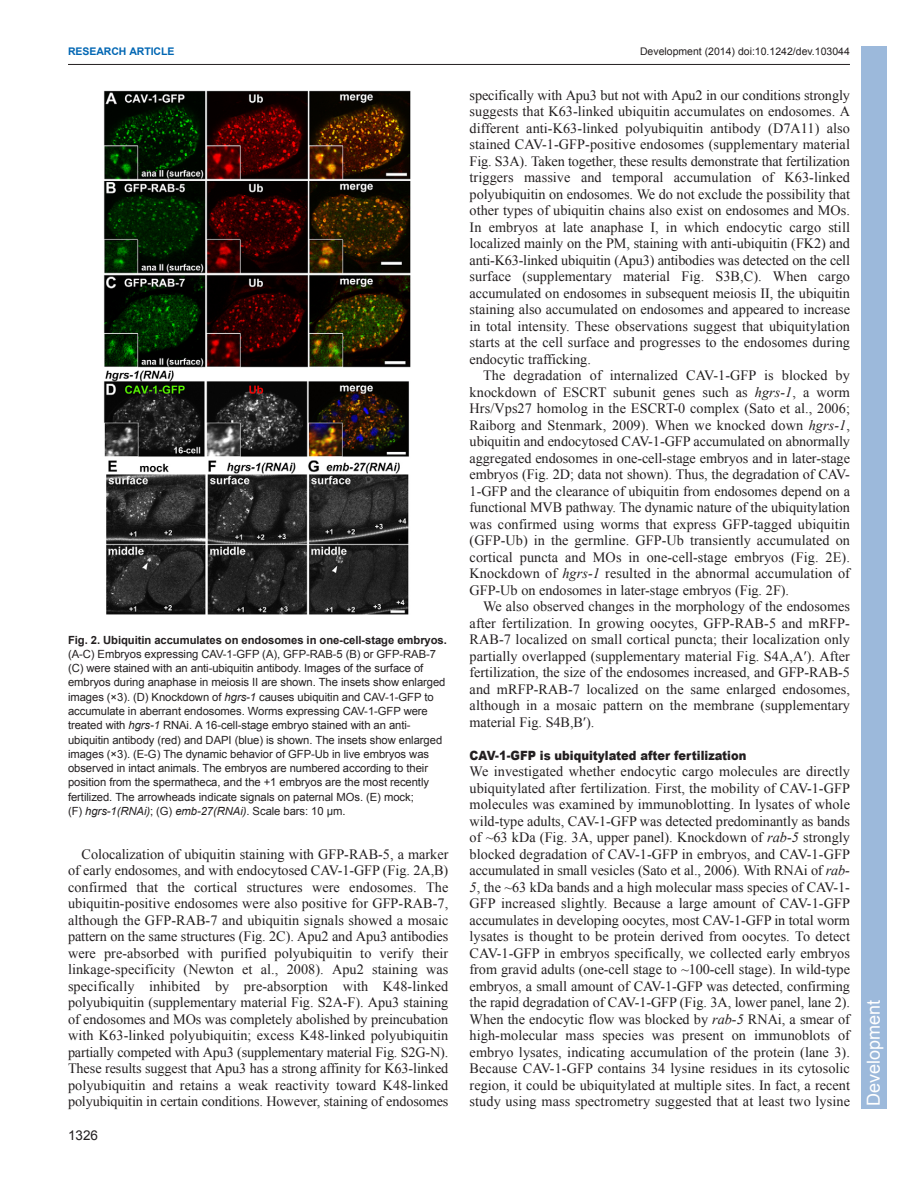
<style>
.page{position:relative;width:918px;height:1188px;background:#fff}
.page>*{position:absolute;margin:0;border:0;box-sizing:border-box;transform-origin:0 0}
.t1{font:18px "Arial";color:#fff}
.t2{font:14.25px/16.5px "Times New Roman";letter-spacing:.005em;color:#231f20;text-align:justify}
.t3{font:13.5px "Arial";color:#231f20}
.t4{font:900 12.75px "Arial";color:#231f20;scale:.9 1}
.t5{font:11.25px/14.2px "Arial";letter-spacing:-.005em;color:#231f20}
.t6{font:700 11.25px "Arial";letter-spacing:-.005em;color:#231f20}
.t7{font:10.5px "Arial";color:#231f20}
.t8{font:700 10.5px "Arial";letter-spacing:-.005em;color:#0166b3}
.s1{font-style:italic}
</style>
<div class="page">
<hr style="left:68px;top:64px;width:782px;height:1px;background:#231f20">
<img style="left:103px;top:90px;width:308px;height:525px">
<div style="left:861px;top:46px;width:25px;height:1063px;background:#9cb9db"></div>
<p class="t8" style="left:68px;top:45px;width:108px">RESEARCH ARTICLE</p>
<p class="t7" style="left:640px;top:45px;width:211px">Development (2014) doi:10.1242/dev.103044</p>
<p class="t6" style="left:68px;top:634px;width:380px">Fig. 2. Ubiquitin accumulates on endosomes in one-cell-stage embryos.</p>
<p class="t5" style="left:68px;top:647px;width:379px">(A-C) Embryos expressing CAV-1-GFP (A), GFP-RAB-5 (B) or GFP-RAB-7 (C) were stained with an anti-ubiquitin antibody. Images of the surface of embryos during anaphase in meiosis II are shown. The insets show enlarged images (×3). (D) Knockdown of <span class="s1">hgrs-1</span> causes ubiquitin and CAV-1-GFP to accumulate in aberrant endosomes. Worms expressing CAV-1-GFP were treated with <span class="s1">hgrs-1</span> RNAi. A 16-cell-stage embryo stained with an anti&shy;ubiquitin antibody (red) and DAPI (blue) is shown. The insets show enlarged images (×3). (E-G) The dynamic behavior of GFP-Ub in live embryos was observed in intact animals. The embryos are numbered according to their position from the spermatheca, and the +1 embryos are the most recently fertilized. The arrowheads indicate signals on paternal MOs. (E) mock;<br>(F) <span class="s1">hgrs-1(RNAi)</span>; (G) <span class="s1">emb-27(RNAi)</span>. Scale bars: 10 μm.</p>
<p class="t2" style="left:68px;top:846px;width:382px;text-indent:13px">Colocalization of ubiquitin staining with GFP-RAB-5, a marker of early endosomes, and with endocytosed CAV-1-GFP (Fig. 2A,B) confirmed that the cortical structures were endosomes. The ubiquitin-positive endosomes were also positive for GFP-RAB-7, although the GFP-RAB-7 and ubiquitin signals showed a mosaic pattern on the same structures (Fig. 2C). Apu2 and Apu3 antibodies were pre-absorbed with purified polyubiquitin to verify their linkage-specificity (Newton et al., 2008). Apu2 staining was specifically inhibited by pre-absorption with K48-linked polyubiquitin (supplementary material Fig. S2A-F). Apu3 staining of endosomes and MOs was completely abolished by preincubation with K63-linked polyubiquitin; excess K48-linked polyubiquitin partially competed with Apu3 (supplementary material Fig. S2G-N).<br>These results suggest that Apu3 has a strong affinity for K63-linked polyubiquitin and retains a weak reactivity toward K48-linked polyubiquitin in certain conditions. However, staining of endosomes</p>
<p class="t3" style="left:68px;top:1128px;width:32px">1326</p>
<p class="t2" style="left:470px;top:87px;width:382px">specifically with Apu3 but not with Apu2 in our conditions strongly suggests that K63-linked ubiquitin accumulates on endosomes. A different anti-K63-linked polyubiquitin antibody (D7A11) also stained CAV-1-GFP-positive endosomes (supplementary material Fig. S3A). Taken together, these results demonstrate that fertilization triggers massive and temporal accumulation of K63-linked polyubiquitin on endosomes. We do not exclude the possibility that other types of ubiquitin chains also exist on endosomes and MOs.<br>In embryos at late anaphase I, in which endocytic cargo still localized mainly on the PM, staining with anti-ubiquitin (FK2) and anti-K63-linked ubiquitin (Apu3) antibodies was detected on the cell surface (supplementary material Fig. S3B,C). When cargo accumulated on endosomes in subsequent meiosis II, the ubiquitin staining also accumulated on endosomes and appeared to increase in total intensity. These observations suggest that ubiquitylation starts at the cell surface and progresses to the endosomes during endocytic trafficking.</p>
<p class="t2" style="left:470px;top:367px;width:382px;text-indent:13px">The degradation of internalized CAV-1-GFP is blocked by knockdown of ESCRT subunit genes such as <span class="s1">hgrs-1</span>, a worm Hrs/Vps27 homolog in the ESCRT-0 complex (Sato et al., 2006; Raiborg and Stenmark, 2009). When we knocked down <span class="s1">hgrs-1</span>, ubiquitin and endocytosed CAV-1-GFP accumulated on abnormally aggregated endosomes in one-cell-stage embryos and in later-stage embryos (Fig. 2D; data not shown). Thus, the degradation of CAV-1-GFP and the clearance of ubiquitin from endosomes depend on a functional MVB pathway. The dynamic nature of the ubiquitylation was confirmed using worms that express GFP-tagged ubiquitin (GFP-Ub) in the germline. GFP-Ub transiently accumulated on cortical puncta and MOs in one-cell-stage embryos (Fig. 2E).<br>Knockdown of <span class="s1">hgrs-1</span> resulted in the abnormal accumulation of GFP-Ub on endosomes in later-stage embryos (Fig. 2F).</p>
<p class="t2" style="left:470px;top:598px;width:382px;text-indent:13px">We also observed changes in the morphology of the endosomes after fertilization. In growing oocytes, GFP-RAB-5 and mRFP-RAB-7 localized on small cortical puncta; their localization only partially overlapped (supplementary material Fig. S4A,A′). After fertilization, the size of the endosomes increased, and GFP-RAB-5 and mRFP-RAB-7 localized on the same enlarged endosomes, although in a mosaic pattern on the membrane (supplementary material Fig. S4B,B′).</p>
<p class="t4" style="left:470px;top:746px;width:309px">CAV-1-GFP is ubiquitylated after fertilization</p>
<p class="t2" style="left:470px;top:763px;width:382px">We investigated whether endocytic cargo molecules are directly ubiquitylated after fertilization. First, the mobility of CAV-1-GFP molecules was examined by immunoblotting. In lysates of whole wild-type adults, CAV-1-GFP was detected predominantly as bands of ~63 kDa (Fig. 3A, upper panel). Knockdown of <span class="s1">rab-5</span> strongly blocked degradation of CAV-1-GFP in embryos, and CAV-1-GFP accumulated in small vesicles (Sato et al., 2006). With RNAi of <span class="s1">rab-5</span>, the ~63 kDa bands and a high molecular mass species of CAV-1- GFP increased slightly. Because a large amount of CAV-1-GFP accumulates in developing oocytes, most CAV-1-GFP in total worm lysates is thought to be protein derived from oocytes. To detect CAV-1-GFP in embryos specifically, we collected early embryos from gravid adults (one-cell stage to ~100-cell stage). In wild-type embryos, a small amount of CAV-1-GFP was detected, confirming the rapid degradation of CAV-1-GFP (Fig. 3A, lower panel, lane 2).<br>When the endocytic flow was blocked by <span class="s1">rab-5</span> RNAi, a smear of high-molecular mass species was present on immunoblots of embryo lysates, indicating accumulation of the protein (lane 3).<br>Because CAV-1-GFP contains 34 lysine residues in its cytosolic region, it could be ubiquitylated at multiple sites. In fact, a recent study using mass spectrometry suggested that at least two lysine</p>
<p class="t1" style="left:862px;top:1106px;width:108px;rotate:-90deg">Development</p>
</div>
